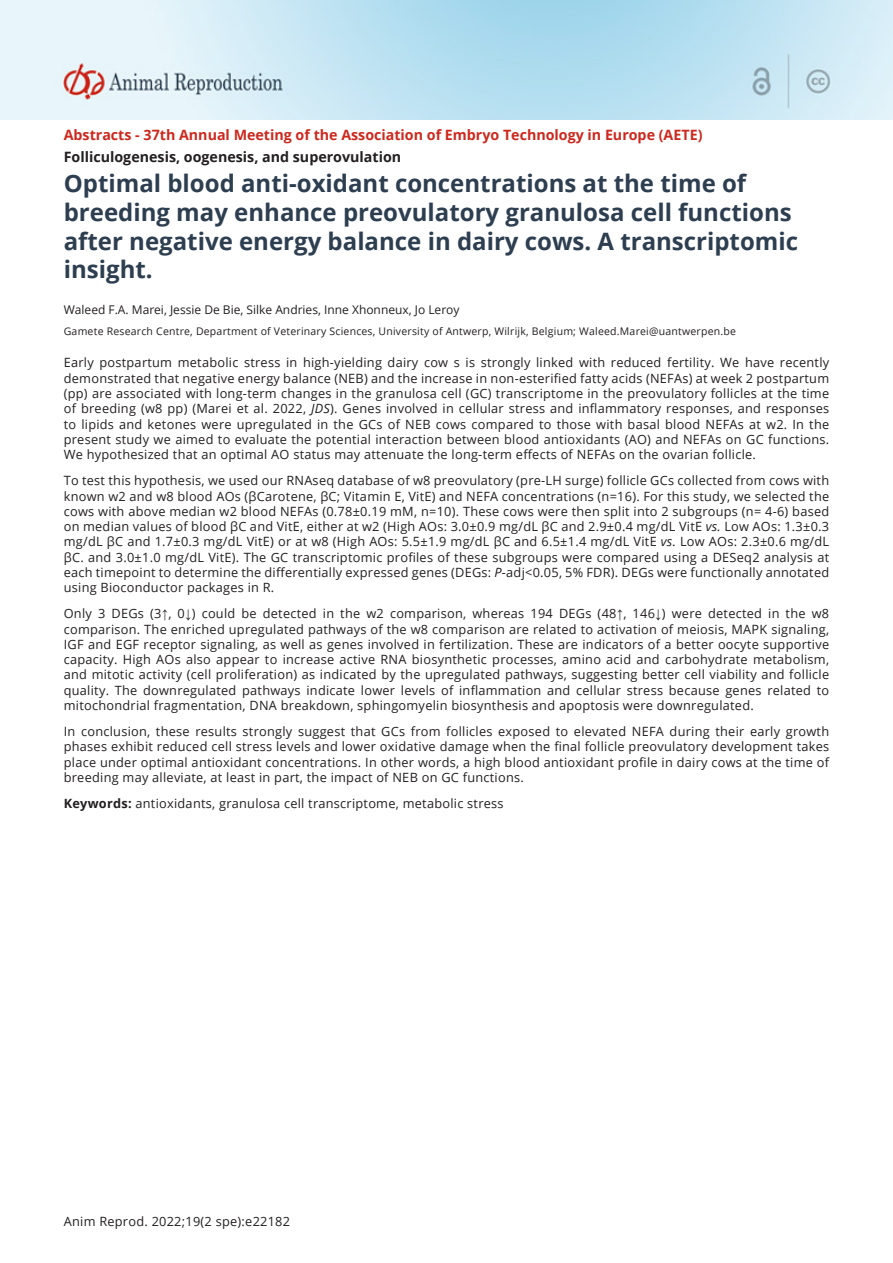
<style>
.page{position:relative;width:893px;height:1263px;background:#fff}
.page>*{position:absolute;margin:0;border:0;box-sizing:border-box;transform-origin:0 0}
.ArticleTitle{font:700 24px/28.8px "Open Sans";color:#2d3e50}
.t1{font:700 14.25px "Open Sans";color:#cd281d}
.t2{font:700 14.25px "Open Sans";color:#231f20}
.Abstract{font:12.75px/15.3px "Open Sans";letter-spacing:.02em;color:#231f20;text-align:justify}
.Keywords{font:12.75px "Open Sans";letter-spacing:.02em;color:#231f20}
.Authors{font:12px "Open Sans";color:#231f20}
.Affiliations{font:10.5px "Open Sans";letter-spacing:.02em;color:#231f20}
.s1{font-style:italic}
.s2{font-family:"Times New Roman"}
.s3{font-weight:700}
</style>
<div class="page">
<img style="left:1px;top:1px;width:892px;height:118px">
<p class="t1" style="left:64px;top:125px;width:640px">Abstracts - 37th Annual Meeting of the Association of Embryo Technology in Europe (AETE)</p>
<p class="t2" style="left:64px;top:146px;width:339px">Folliculogenesis, oogenesis, and superovulation</p>
<p class="ArticleTitle" style="left:64px;top:168px;width:736px">Optimal blood anti-oxidant concentrations at the time of breeding may enhance preovulatory granulosa cell functions after negative energy balance in dairy cows. A transcriptomic insight.</p>
<p class="Authors" style="left:64px;top:301px;width:397px">Waleed F.A. Marei, Jessie De Bie, Silke Andries, Inne Xhonneux, Jo Leroy</p>
<p class="Affiliations" style="left:64px;top:324px;width:674px">Gamete Research Centre, Department of Veterinary Sciences, University of Antwerp, Wilrijk, Belgium; Waleed.Marei@uantwerpen.be</p>
<p class="Abstract" style="left:64px;top:355px;width:767px">Early postpartum metabolic stress in high-yielding dairy cow s is strongly linked with reduced fertility. We have recently demonstrated that negative energy balance (NEB) and the increase in non-esterified fatty acids (NEFAs) at week 2 postpartum (pp) are associated with long-term changes in the granulosa cell (GC) transcriptome in the preovulatory follicles at the time of breeding (w8 pp) (Marei et al. 2022, <span class="s1">JDS</span>). Genes involved in cellular stress and inflammatory responses, and responses to lipids and ketones were upregulated in the GCs of NEB cows compared to those with basal blood NEFAs at w2. In the present study we aimed to evaluate the potential interaction between blood antioxidants (AO) and NEFAs on GC functions.<br>We hypothesized that an optimal AO status may attenuate the long-term effects of NEFAs on the ovarian follicle.</p>
<p class="Abstract" style="left:64px;top:473px;width:767px">To test this hypothesis, we used our RNAseq database of w8 preovulatory (pre-LH surge) follicle GCs collected from cows with known w2 and w8 blood AOs (βCarotene, βC; Vitamin E, VitE) and NEFA concentrations (n=16). For this study, we selected the cows with above median w2 blood NEFAs (0.78±0.19 mM, n=10). These cows were then split into 2 subgroups (n= 4-6) based on median values of blood βC and VitE, either at w2 (High AOs: 3.0±0.9 mg/dL βC and 2.9±0.4 mg/dL VitE <span class="s1">vs.</span> Low AOs: 1.3±0.3 mg/dL βC and 1.7±0.3 mg/dL VitE) or at w8 (High AOs: 5.5±1.9 mg/dL βC and 6.5±1.4 mg/dL VitE <span class="s1">vs.</span> Low AOs: 2.3±0.6 mg/dL βC. and 3.0±1.0 mg/dL VitE). The GC transcriptomic profiles of these subgroups were compared using a DESeq2 analysis at each timepoint to determine the differentially expressed genes (DEGs: <span class="s1">P</span>-adj&lt;0.05, 5% FDR). DEGs were functionally annotated using Bioconductor packages in R.</p>
<p class="Abstract" style="left:64px;top:606px;width:767px">Only 3 DEGs (3<span class="s2">↑</span>, 0<span class="s2">↓</span>) could be detected in the w2 comparison, whereas 194 DEGs (48<span class="s2">↑</span>, 146<span class="s2">↓</span>) were detected in the w8 comparison. The enriched upregulated pathways of the w8 comparison are related to activation of meiosis, MAPK signaling, IGF and EGF receptor signaling, as well as genes involved in fertilization. These are indicators of a better oocyte supportive capacity. High AOs also appear to increase active RNA biosynthetic processes, amino acid and carbohydrate metabolism, and mitotic activity (cell proliferation) as indicated by the upregulated pathways, suggesting better cell viability and follicle quality. The downregulated pathways indicate lower levels of inflammation and cellular stress because genes related to mitochondrial fragmentation, DNA breakdown, sphingomyelin biosynthesis and apoptosis were downregulated.</p>
<p class="Abstract" style="left:64px;top:723px;width:767px">In conclusion, these results strongly suggest that GCs from follicles exposed to elevated NEFA during their early growth phases exhibit reduced cell stress levels and lower oxidative damage when the final follicle preovulatory development takes place under optimal antioxidant concentrations. In other words, a high blood antioxidant profile in dairy cows at the time of breeding may alleviate, at least in part, the impact of NEB on GC functions.</p>
<p class="Keywords" style="left:64px;top:794px;width:441px"><span class="s3">Keywords:</span> antioxidants, granulosa cell transcriptome, metabolic stress</p>
<p class="Abstract" style="left:64px;top:1213px;width:228px">Anim Reprod. 2022;19(2 spe):e22182</p>
</div>
